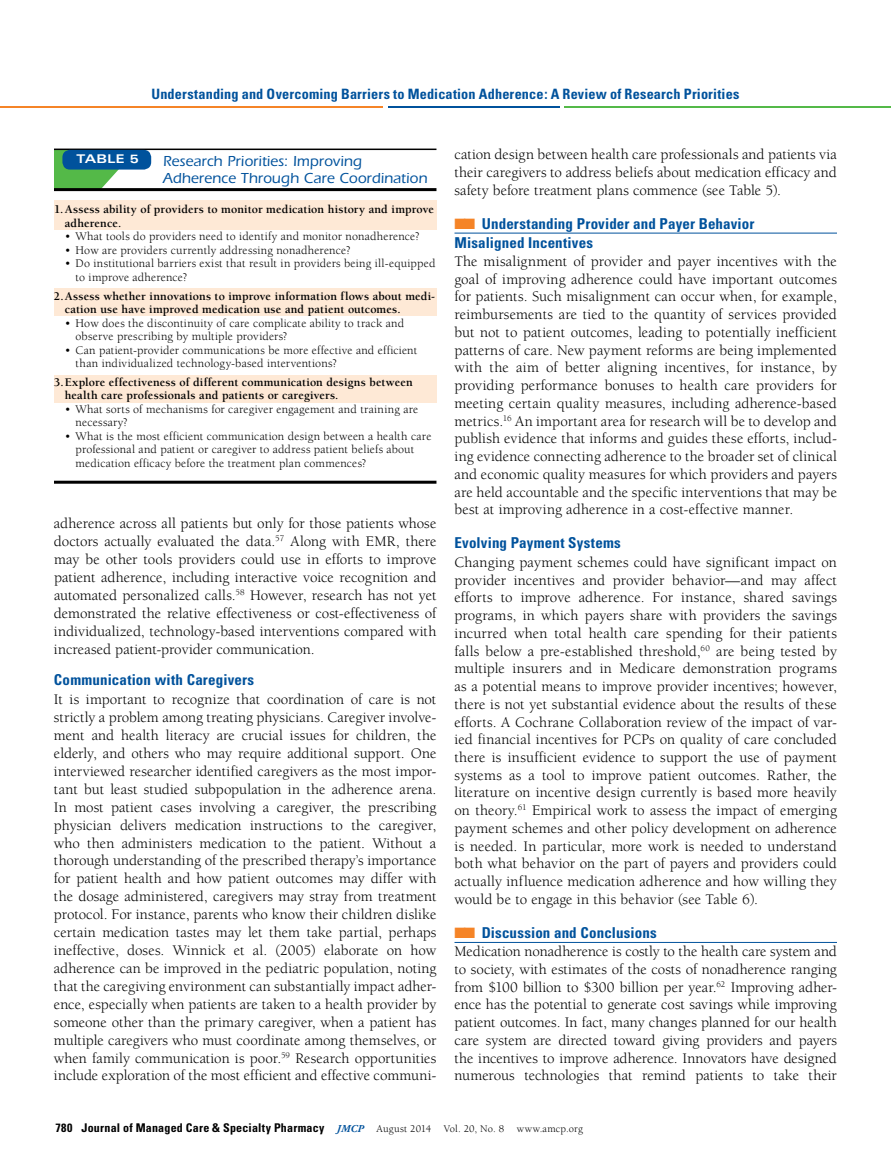
<style>
.page{position:relative;width:891px;height:1175px;background:#fff}
.page>*{position:absolute;margin:0;border:0;box-sizing:border-box;transform-origin:0 0}
.t1{font:15px/17.7px "Berkeley Pro";color:#000;text-align:justify}
.t2{font:700 condensed 15px/19.6px "Univers";letter-spacing:.01em;color:#00529c}
.t3{font:500 15px/16.5px "ITC Eras Std";letter-spacing:.005em;color:#00529c}
.t4{font:700 condensed 14.25px "Univers";letter-spacing:.01em;color:#00529c}
.t5{font:12px/13.5px "Berkeley Pro";letter-spacing:.015em;color:#000}
.t6{font:700 12px/13.5px "Berkeley Pro";letter-spacing:.01em;color:#000}
.t7{font:700 condensed 12px "Univers";letter-spacing:.015em;color:#000}
.t8{font:700 expanded 12px "Univers";letter-spacing:.025em;color:#fff}
.s1{color:#f58427}
.s2{font-family:"Adobe Garamond Pro";font-style:italic;font-stretch:normal;font-size:10.5px;color:#00529c}
.s3{font-family:"Berkeley Pro";font-weight:400;font-stretch:normal;font-size:10.5px}
</style>
<div class="page">
<hr style="left:0;top:107px;width:383px;height:1px;background:#f58427">
<hr style="left:388px;top:107px;width:172px;height:1px;background:#00529c">
<hr style="left:565px;top:107px;width:326px;height:1px;background:#54b948">
<div style="left:54px;top:375px;width:382px;height:28px;background:#fee9d6"></div>
<div style="left:54px;top:289px;width:382px;height:27px;background:#fee9d6"></div>
<div style="left:54px;top:200px;width:382px;height:29px;background:#fee9d6"></div>
<hr style="left:455px;top:233px;width:382px;height:1px;background:#00529c">
<hr style="left:455px;top:942px;width:382px;height:1px;background:#00529c">
<svg style="left:54px;top:150px;width:64px;height:38px"></svg>
<hr style="left:54px;top:148px;width:382px;height:2px;background:#000">
<hr style="left:54px;top:188px;width:382px;height:3px;background:#000">
<div style="left:62px;top:150px;width:89px;height:20px;background:#00529c;border-radius:8px"></div>
<hr style="left:54px;top:481px;width:382px;height:3px;background:#000">
<p class="t4" style="left:151px;top:85px;width:589px">Understanding and Overcoming Barriers to Medication Adherence: A Review of Research Priorities</p>
<p class="t8" style="left:76px;top:152px;width:64px">TABLE 5</p>
<p class="t3" style="left:163px;top:153px;width:266px">Research Priorities: Improving<br>Adherence Through Care Coordination</p>
<p class="t6" style="left:65px;top:203px;width:371px;text-indent:-11px">1.Assess ability of providers to monitor medication history and improve adherence.</p>
<p class="t5" style="left:65px;top:230px;width:356px">• What tools do providers need to identify and monitor nonadherence?</p>
<p class="t5" style="left:65px;top:243px;width:287px">• How are providers currently addressing nonadherence?</p>
<p class="t5" style="left:76px;top:257px;width:361px;text-indent:-11px">• Do institutional barriers exist that result in providers being ill-equipped to improve adherence?</p>
<p class="t6" style="left:65px;top:289px;width:372px;text-indent:-11px">2.Assess whether innovations to improve information flows about medi&shy;cation use have improved medication use and patient outcomes.</p>
<p class="t5" style="left:76px;top:316px;width:330px;text-indent:-11px">• How does the discontinuity of care complicate ability to track and observe prescribing by multiple providers?</p>
<p class="t5" style="left:76px;top:343px;width:343px;text-indent:-11px">• Can patient-provider communications be more effective and efficient than individualized technology-based interventions?</p>
<p class="t6" style="left:65px;top:375px;width:350px;text-indent:-11px">3.Explore effectiveness of different communication designs between health care professionals and patients or caregivers.</p>
<p class="t5" style="left:76px;top:402px;width:344px;text-indent:-11px">• What sorts of mechanisms for caregiver engagement and training are necessary?</p>
<p class="t5" style="left:76px;top:429px;width:357px;text-indent:-11px">• What is the most efficient communication design between a health care professional and patient or caregiver to address patient beliefs about medication efficacy before the treatment plan commences?</p>
<p class="t1" style="left:54px;top:515px;width:384px">adherence across all patients but only for those patients whose doctors actually evaluated the data.<sup>57</sup> Along with EMR, there may be other tools providers could use in efforts to improve patient adherence, including interactive voice recognition and automated personalized calls.<sup>58</sup> However, research has not yet demonstrated the relative effectiveness or cost-effectiveness of individualized, technology-based interventions compared with increased patient-provider communication.</p>
<p class="t2" style="left:54px;top:670px;width:202px">Communication with Caregivers</p>
<p class="t1" style="left:54px;top:690px;width:384px">It is important to recognize that coordination of care is not strictly a problem among treating physicians. Caregiver involve&shy;ment and health literacy are crucial issues for children, the elderly, and others who may require additional support. One interviewed researcher identified caregivers as the most impor&shy;tant but least studied subpopulation in the adherence arena.<br>In most patient cases involving a caregiver, the prescribing physician delivers medication instructions to the caregiver, who then administers medication to the patient. Without a thorough understanding of the prescribed therapy’s importance for patient health and how patient outcomes may differ with the dosage administered, caregivers may stray from treatment protocol. For instance, parents who know their children dislike certain medication tastes may let them take partial, perhaps ineffective, doses. Winnick et al. (2005) elaborate on how adherence can be improved in the pediatric population, noting that the caregiving environment can substantially impact adher&shy;ence, especially when patients are taken to a health provider by someone other than the primary caregiver, when a patient has multiple caregivers who must coordinate among themselves, or when family communication is poor.<sup>59</sup> Research opportunities include exploration of the most efficient and effective communi-</p>
<p class="t1" style="left:455px;top:146px;width:384px">cation design between health care professionals and patients via their caregivers to address beliefs about medication efficacy and safety before treatment plans commence (see Table 5).</p>
<p class="t2" style="left:455px;top:213px;width:301px"><span class="s1">■■</span> Understanding Provider and Payer Behavior<br>Misaligned Incentives</p>
<p class="t1" style="left:455px;top:252px;width:384px">The misalignment of provider and payer incentives with the goal of improving adherence could have important outcomes for patients. Such misalignment can occur when, for example, reimbursements are tied to the quantity of services provided but not to patient outcomes, leading to potentially inefficient patterns of care. New payment reforms are being implemented with the aim of better aligning incentives, for instance, by providing performance bonuses to health care providers for meeting certain quality measures, including adherence-based metrics.<sup>16</sup> An important area for research will be to develop and publish evidence that informs and guides these efforts, includ&shy;ing evidence connecting adherence to the broader set of clinical and economic quality measures for which providers and payers are held accountable and the specific interventions that may be best at improving adherence in a cost-effective manner.</p>
<p class="t2" style="left:455px;top:533px;width:168px">Evolving Payment Systems</p>
<p class="t1" style="left:455px;top:553px;width:384px">Changing payment schemes could have significant impact on provider incentives and provider behavior—and may affect efforts to improve adherence. For instance, shared savings programs, in which payers share with providers the savings incurred when total health care spending for their patients falls below a pre-established threshold,<sup>60</sup> are being tested by multiple insurers and in Medicare demonstration programs as a potential means to improve provider incentives; however, there is not yet substantial evidence about the results of these efforts. A Cochrane Collaboration review of the impact of var&shy;ied financial incentives for PCPs on quality of care concluded there is insufficient evidence to support the use of payment systems as a tool to improve patient outcomes. Rather, the literature on incentive design currently is based more heavily on theory.<sup>61</sup> Empirical work to assess the impact of emerging payment schemes and other policy development on adherence is needed. In particular, more work is needed to understand both what behavior on the part of payers and providers could actually influence medication adherence and how willing they would be to engage in this behavior (see Table 6).</p>
<p class="t2" style="left:455px;top:922px;width:204px"><span class="s1">■■</span> Discussion and Conclusions</p>
<p class="t1" style="left:455px;top:942px;width:384px">Medication nonadherence is costly to the health care system and to society, with estimates of the costs of nonadherence ranging from $100 billion to $300 billion per year.<sup>62</sup> Improving adher&shy;ence has the potential to generate cost savings while improving patient outcomes. In fact, many changes planned for our health care system are directed toward giving providers and payers the incentives to improve adherence. Innovators have designed numerous technologies that remind patients to take their</p>
<p class="t7" style="left:56px;top:1120px;width:529px">780 Journal of Managed Care &amp; Specialty Pharmacy <span class="s2">JMCP</span> <span class="s3">August 2014 Vol. 20, No. 8 www.amcp.org</span></p>
</div>
